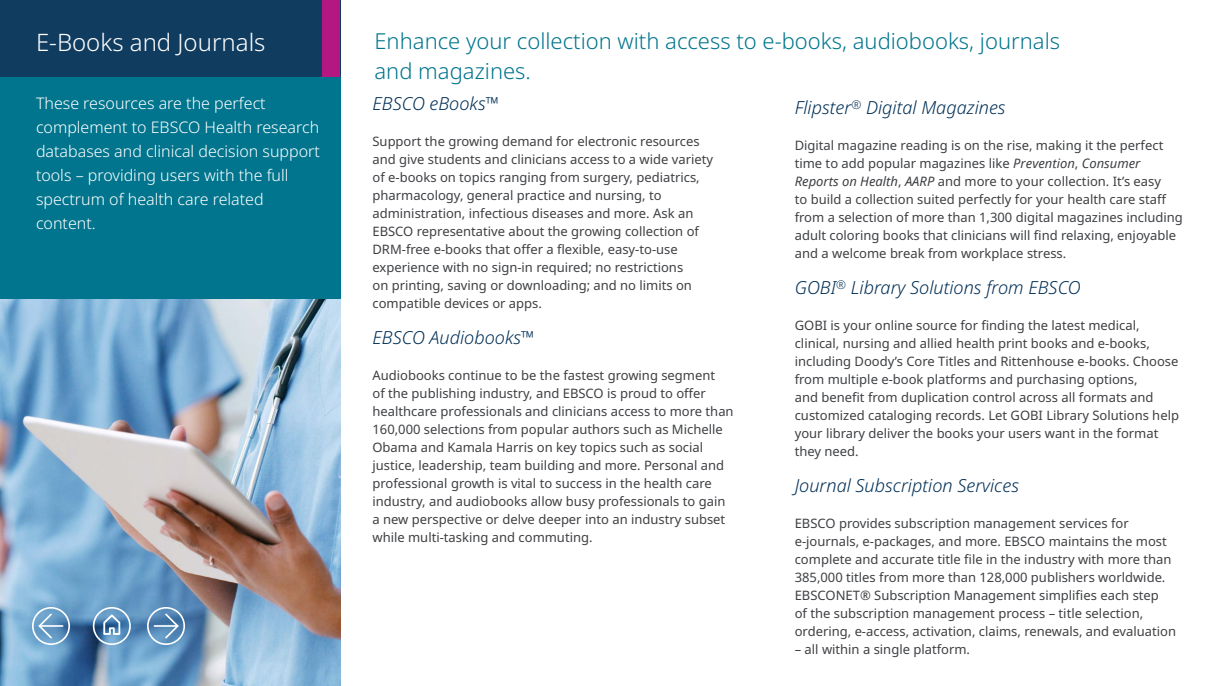
<style>
.page{position:relative;width:1225px;height:686px;background:#fff}
.page>*{position:absolute;margin:0;border:0;box-sizing:border-box;transform-origin:0 0}
.t1{font:300 24px "Noto Sans";color:#fff}
.t2{font:300 22px/30px "Noto Sans";color:#00758d}
.t3{font:italic 300 18px "Noto Sans";color:#002f56}
.t4{font:300 16px/24px "Noto Sans";color:#fff}
.t5{font:13px/18px "Noto Sans";color:#3d3f42}
.s1{font-style:italic}
</style>
<div class="page">
<div style="left:0;top:0;width:340px;height:686px;background:#103c60"></div>
<img style="left:0;top:298px;width:340px;height:388px">
<div style="left:0;top:77px;width:340px;height:221px;background:#00758d"></div>
<svg style="left:32px;top:607px;width:42px;height:38px;background:#7ba7cb"></svg>
<svg style="left:147px;top:607px;width:38px;height:38px"></svg>
<svg style="left:93px;top:607px;width:38px;height:38px"></svg>
<div style="left:322px;top:0;width:18px;height:77px;background:#b41782"></div>
<p class="t2" style="left:374px;top:27px;width:687px">Enhance your collection with access to e-books, audiobooks, journals and magazines.</p>
<p class="t3" style="left:795px;top:94px;width:212px">Flipster<sup>®</sup> Digital Magazines</p>
<p class="t5" style="left:795px;top:136px;width:390px">Digital magazine reading is on the rise, making it the perfect time to add popular magazines like <span class="s1">Prevention</span>, <span class="s1">Consumer Reports on Health</span>, <span class="s1">AARP</span> and more to your collection. It’s easy<br>to build a collection suited perfectly for your health care staff from a selection of more than 1,300 digital magazines including adult coloring books that clinicians will find relaxing, enjoyable and a welcome break from workplace stress.</p>
<p class="t3" style="left:795px;top:274px;width:288px">GOBI<sup>®</sup> Library Solutions from EBSCO</p>
<p class="t5" style="left:795px;top:316px;width:386px">GOBI is your online source for finding the latest medical, clinical, nursing and allied health print books and e-books, including Doody’s Core Titles and Rittenhouse e-books. Choose from multiple e-book platforms and purchasing options,<br>and benefit from duplication control across all formats and customized cataloging records. Let GOBI Library Solutions help your library deliver the books your users want in the format they need.</p>
<p class="t3" style="left:795px;top:472px;width:226px">Journal Subscription Services</p>
<p class="t5" style="left:795px;top:514px;width:383px">EBSCO provides subscription management services for e-journals, e-packages, and more. EBSCO maintains the most complete and accurate title file in the industry with more than 385,000 titles from more than 128,000 publishers worldwide.<br>EBSCONET® Subscription Management simplifies each step<br>of the subscription management process – title selection, ordering, e-access, activation, claims, renewals, and evaluation</p>
<p class="t5" style="left:795px;top:640px;width:177px">– all within a single platform.</p>
<p class="t1" style="left:36px;top:26px;width:231px">E-Books and Journals</p>
<p class="t4" style="left:36px;top:92px;width:285px">These resources are the perfect complement to EBSCO Health research databases and clinical decision support tools – providing users with the full spectrum of health care related content.</p>
<p class="t3" style="left:372px;top:91px;width:128px">EBSCO eBooks™</p>
<p class="t5" style="left:372px;top:133px;width:342px">Support the growing demand for electronic resources and give students and clinicians access to a wide variety of e-books on topics ranging from surgery, pediatrics, pharmacology, general practice and nursing, to administration, infectious diseases and more. Ask an EBSCO representative about the growing collection of DRM-free e-books that offer a flexible, easy-to-use experience with no sign-in required; no restrictions<br>on printing, saving or downloading; and no limits on compatible devices or apps.</p>
<p class="t3" style="left:372px;top:325px;width:163px">EBSCO Audiobooks™</p>
<p class="t5" style="left:372px;top:367px;width:363px">Audiobooks continue to be the fastest growing segment<br>of the publishing industry, and EBSCO is proud to offer healthcare professionals and clinicians access to more than 160,000 selections from popular authors such as Michelle Obama and Kamala Harris on key topics such as social justice, leadership, team building and more. Personal and professional growth is vital to success in the health care industry, and audiobooks allow busy professionals to gain a new perspective or delve deeper into an industry subset while multi-tasking and commuting.</p>
</div>
